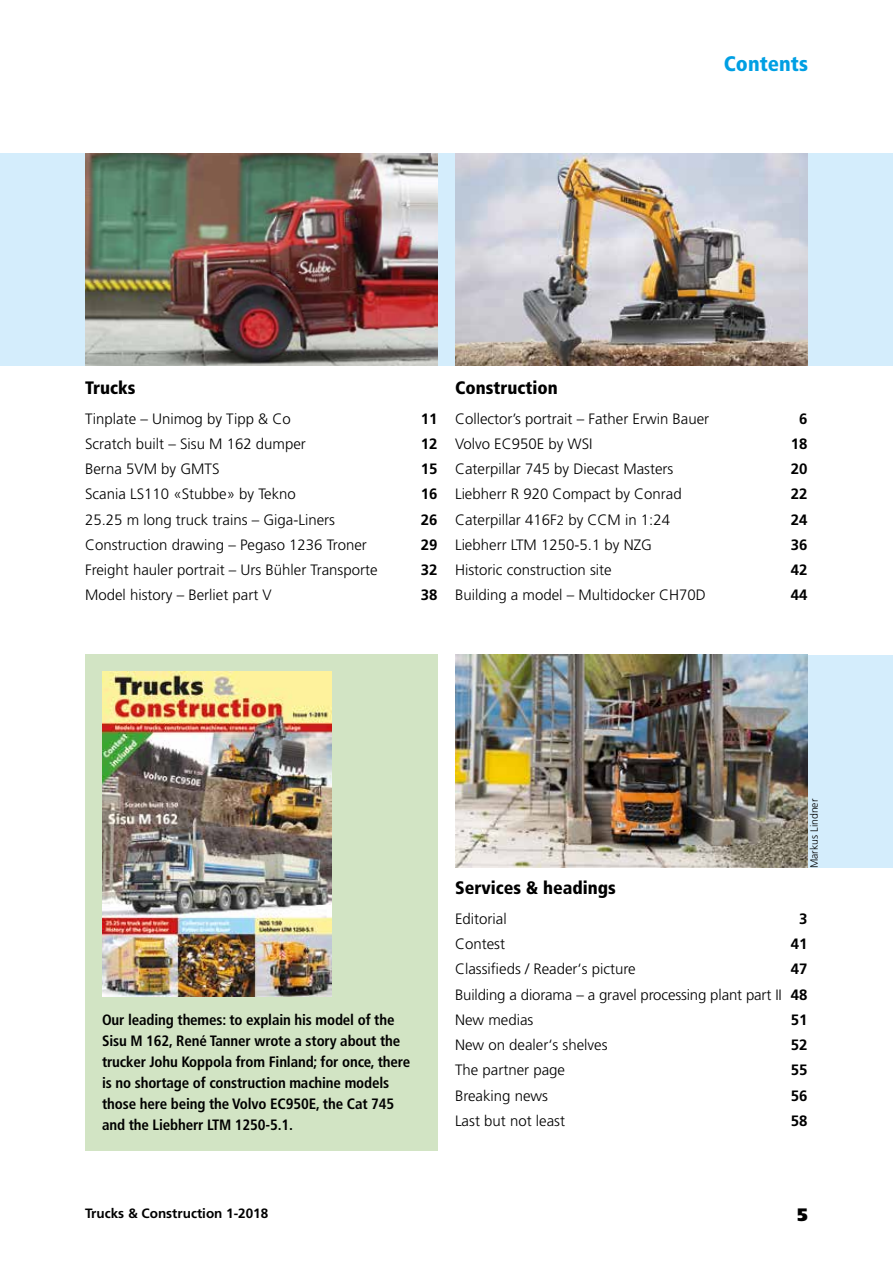
<style>
.page{position:relative;width:893px;height:1263px;background:#fff}
.page>*{position:absolute;margin:0;border:0;box-sizing:border-box;transform-origin:0 0}
.t1{font:900 condensed 21px "Frutiger";color:#009fe3}
.t2{font:900 condensed 18px "Frutiger";color:#000}
.t3{font:900 18px "Frutiger";color:#000}
.t4{font:300 15px/25.2px "Frutiger";color:#000;text-align:justify}
.t5{font:700 condensed 15px/21px "Frutiger";letter-spacing:-.01em;color:#000}
.t6{font:700 15px "Frutiger";color:#000}
.t7{font:700 13.5px "Frutiger";color:#000}
.t8{font:300 10.5px "Frutiger";color:#000}
.s1{font-size:13.5px}
.s2{font-weight:700}
</style>
<div class="page">
<div style="left:85px;top:655px;width:353px;height:496px;background:#d2e4c4"></div>
<div style="left:455px;top:655px;width:438px;height:212px;background:#d4edfc"></div>
<div style="left:0;top:153px;width:893px;height:213px;background:#d4edfc"></div>
<img style="left:455px;top:655px;width:353px;height:212px">
<img style="left:102px;top:672px;width:230px;height:325px">
<img style="left:455px;top:153px;width:353px;height:213px">
<img style="left:85px;top:153px;width:353px;height:213px">
<h1 class="t1" style="left:724px;top:51px;width:86px">Contents</h1>
<p class="t2" style="left:85px;top:377px;width:52px">Trucks</p>
<p class="t4" style="left:85px;top:406px;width:207px">Tinplate – Unimog by Tipp &amp; Co</p>
<p class="t6" style="left:421px;top:410px;width:18px">11</p>
<p class="t4" style="left:85px;top:431px;width:222px">Scratch built – Sisu M 162 dumper</p>
<p class="t6" style="left:421px;top:435px;width:18px">12</p>
<p class="t4" style="left:85px;top:456px;width:136px">Berna 5VM by GMTS</p>
<p class="t6" style="left:421px;top:460px;width:18px">15</p>
<p class="t4" style="left:85px;top:481px;width:212px">Scania LS110 «Stubbe» by Tekno</p>
<p class="t6" style="left:421px;top:485px;width:18px">16</p>
<p class="t4" style="left:85px;top:507px;width:252px">25.25 m long truck trains – Giga-Liners</p>
<p class="t6" style="left:421px;top:511px;width:18px">26</p>
<p class="t4" style="left:85px;top:532px;width:283px">Construction drawing – Pegaso 1236 Troner</p>
<p class="t6" style="left:421px;top:536px;width:18px">29</p>
<p class="t4" style="left:85px;top:557px;width:294px">Freight hauler portrait – Urs Bühler Transporte</p>
<p class="t6" style="left:421px;top:561px;width:18px">32</p>
<p class="t4" style="left:85px;top:582px;width:188px">Model history – Berliet part V</p>
<p class="t6" style="left:421px;top:586px;width:18px">38</p>
<p class="t2" style="left:455px;top:377px;width:104px">Construction</p>
<p class="t4" style="left:455px;top:406px;width:256px">Collector’s portrait – Father Erwin Bauer</p>
<p class="t6" style="left:799px;top:410px;width:10px">6</p>
<p class="t4" style="left:455px;top:431px;width:139px">Volvo EC950E by WSI</p>
<p class="t6" style="left:791px;top:435px;width:18px">18</p>
<p class="t4" style="left:455px;top:456px;width:220px">Caterpillar 745 by Diecast Masters</p>
<p class="t6" style="left:791px;top:460px;width:18px">20</p>
<p class="t4" style="left:455px;top:481px;width:228px">Liebherr R 920 Compact by Conrad</p>
<p class="t6" style="left:791px;top:485px;width:18px">22</p>
<p class="t4" style="left:455px;top:507px;width:217px">Caterpillar 416F<span class="s1">2</span> by CCM in 1:24</p>
<p class="t6" style="left:791px;top:511px;width:18px">24</p>
<p class="t4" style="left:455px;top:532px;width:198px">Liebherr LTM 1250-5.1 by NZG</p>
<p class="t6" style="left:791px;top:536px;width:18px">36</p>
<p class="t4" style="left:455px;top:557px;width:158px">Historic construction site</p>
<p class="t6" style="left:791px;top:561px;width:18px">42</p>
<p class="t4" style="left:455px;top:582px;width:252px">Building a model – Multidocker CH70D</p>
<p class="t6" style="left:791px;top:586px;width:18px">44</p>
<p class="t5" style="left:102px;top:1009px;width:310px">Our leading themes: to explain his model of the Sisu M 162, René Tanner wrote a story about the trucker Johu Koppola from Finland; for once, there is no shortage of construction machine models those here being the Volvo EC950E, the Cat 745 and the Liebherr LTM 1250-5.1.</p>
<p class="t8" style="left:808px;top:868px;width:71px;rotate:-90deg">Markus Lindner</p>
<p class="t2" style="left:455px;top:877px;width:162px">Services &amp; headings</p>
<p class="t4" style="left:455px;top:906px;width:53px">Editorial</p>
<p class="t6" style="left:799px;top:910px;width:10px">3</p>
<p class="t4" style="left:455px;top:931px;width:52px">Contest</p>
<p class="t6" style="left:791px;top:935px;width:18px">41</p>
<p class="t4" style="left:455px;top:957px;width:182px">Classifieds / Reader‘s picture</p>
<p class="t4" style="left:455px;top:957px;width:354px;text-indent:336px"><span class="s2">47<br></span>Building a diorama – a gravel processing plant part II <span class="s2">48<br></span>New medias</p>
<p class="t6" style="left:791px;top:1011px;width:18px">51</p>
<p class="t4" style="left:455px;top:1032px;width:154px">New on dealer‘s shelves</p>
<p class="t6" style="left:791px;top:1036px;width:18px">52</p>
<p class="t4" style="left:455px;top:1058px;width:112px">The partner page</p>
<p class="t6" style="left:791px;top:1061px;width:18px">55</p>
<p class="t4" style="left:455px;top:1083px;width:95px">Breaking news</p>
<p class="t6" style="left:791px;top:1087px;width:18px">56</p>
<p class="t4" style="left:455px;top:1108px;width:112px">Last but not least</p>
<p class="t6" style="left:791px;top:1112px;width:18px">58</p>
<p class="t7" style="left:85px;top:1205px;width:185px">Trucks &amp; Construction 1-2018</p>
<p class="t3" style="left:797px;top:1204px;width:12px">5</p>
</div>
